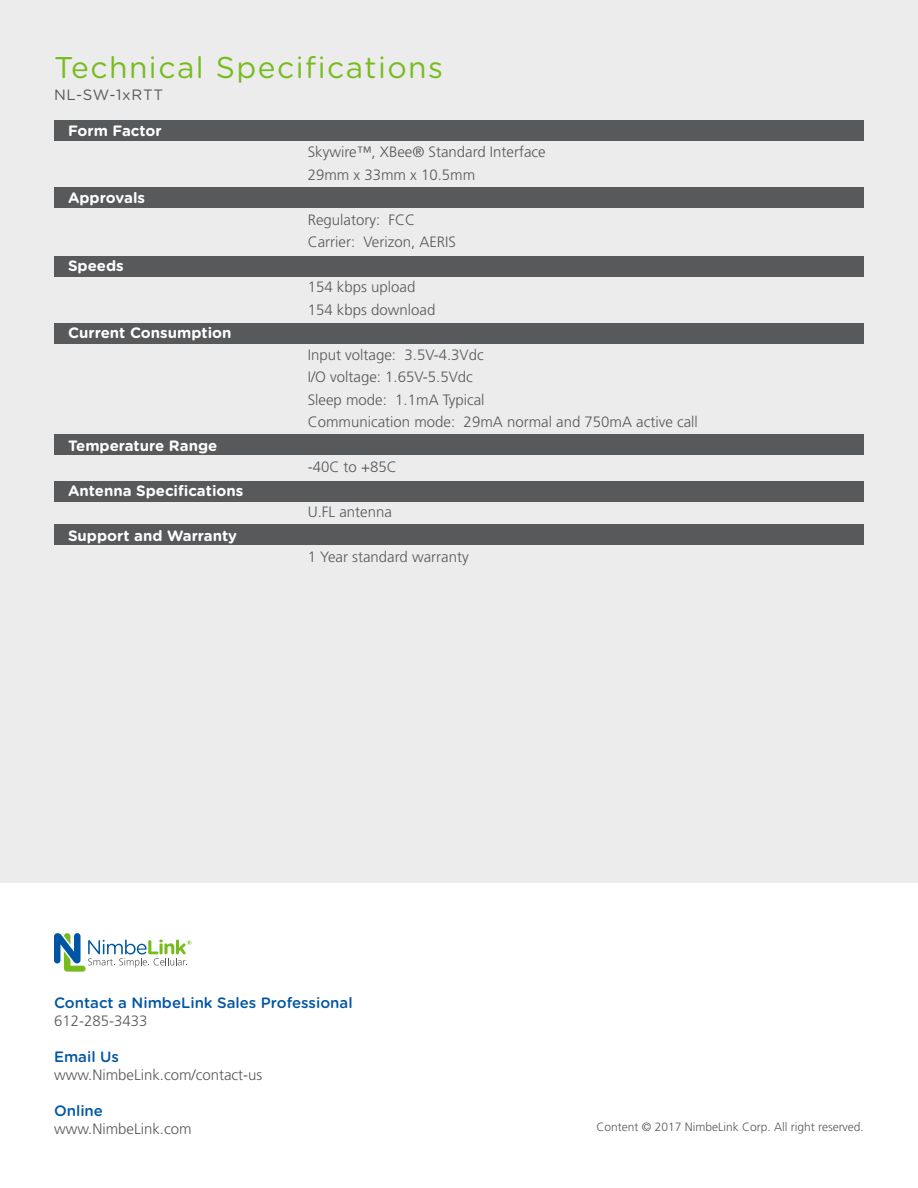
<style>
.page{position:relative;width:918px;height:1188px;background:#fff}
.page>*{position:absolute;margin:0;border:0;box-sizing:border-box;transform-origin:0 0}
.t1{font:30px "Gotham Rounded";letter-spacing:.05em;color:#77bc1f}
.t2{font:300 15px/22.5px "Frutiger";color:#58595b}
.t3{font:700 15px "Gotham Rounded";color:#fff}
.t4{font:500 15px "Gotham Rounded";color:#0055a3}
.t5{font:15px "Gotham Rounded";letter-spacing:.05em;color:#58595b}
.t6{font:300 12px "Frutiger";color:#58595b}
</style>
<div class="page">
<div style="left:0;top:0;width:918px;height:883px;background:#ececec"></div>
<div style="left:54px;top:524px;width:810px;height:21px;background:#58595b"></div>
<div style="left:54px;top:481px;width:810px;height:21px;background:#58595b"></div>
<div style="left:54px;top:435px;width:810px;height:20px;background:#58595b"></div>
<div style="left:54px;top:323px;width:810px;height:21px;background:#58595b"></div>
<div style="left:54px;top:256px;width:810px;height:21px;background:#58595b"></div>
<div style="left:54px;top:187px;width:810px;height:21px;background:#58595b"></div>
<div style="left:54px;top:120px;width:810px;height:21px;background:#58595b"></div>
<svg style="left:54px;top:933px;width:138px;height:39px"></svg>
<h1 class="t1" style="left:54px;top:47px;width:391px">Technical Specifications</h1>
<p class="t5" style="left:54px;top:85px;width:111px">NL-SW-1xRTT</p>
<p class="t3" style="left:68px;top:119px;width:95px">Form Factor</p>
<p class="t3" style="left:68px;top:187px;width:79px">Approvals</p>
<p class="t3" style="left:68px;top:254px;width:57px">Speeds</p>
<p class="t3" style="left:68px;top:322px;width:165px">Current Consumption</p>
<p class="t3" style="left:68px;top:434px;width:151px">Temperature Range</p>
<p class="t3" style="left:68px;top:479px;width:177px">Antenna Specifications</p>
<p class="t3" style="left:68px;top:524px;width:171px">Support and Warranty</p>
<p class="t2" style="left:308px;top:141px;width:239px">Skywire™, XBee® Standard Interface<br>29mm x 33mm x 10.5mm</p>
<p class="t2" style="left:308px;top:209px;width:150px">Regulatory: FCC<br>Carrier: Verizon, AERIS</p>
<p class="t2" style="left:308px;top:276px;width:129px">154 kbps upload<br>154 kbps download</p>
<p class="t2" style="left:308px;top:344px;width:392px">Input voltage: 3.5V-4.3Vdc<br>I/O voltage: 1.65V-5.5Vdc<br>Sleep mode: 1.1mA Typical<br>Communication mode: 29mA normal and 750mA active call</p>
<p class="t2" style="left:308px;top:456px;width:91px">-40C to +85C</p>
<p class="t2" style="left:308px;top:501px;width:86px">U.FL antenna</p>
<p class="t2" style="left:308px;top:546px;width:162px">1 Year standard warranty</p>
<p class="t4" style="left:54px;top:992px;width:300px">Contact a NimbeLink Sales Professional</p>
<p class="t2" style="left:54px;top:1010px;width:95px">612-285-3433</p>
<p class="t4" style="left:54px;top:1046px;width:67px">Email Us</p>
<p class="t2" style="left:54px;top:1064px;width:210px">www.NimbeLink.com/contact-us</p>
<p class="t4" style="left:54px;top:1100px;width:50px">Online</p>
<p class="t2" style="left:54px;top:1118px;width:139px">www.NimbeLink.com</p>
<p class="t6" style="left:597px;top:1120px;width:269px">Content © 2017 NimbeLink Corp. All right reserved.</p>
</div>
